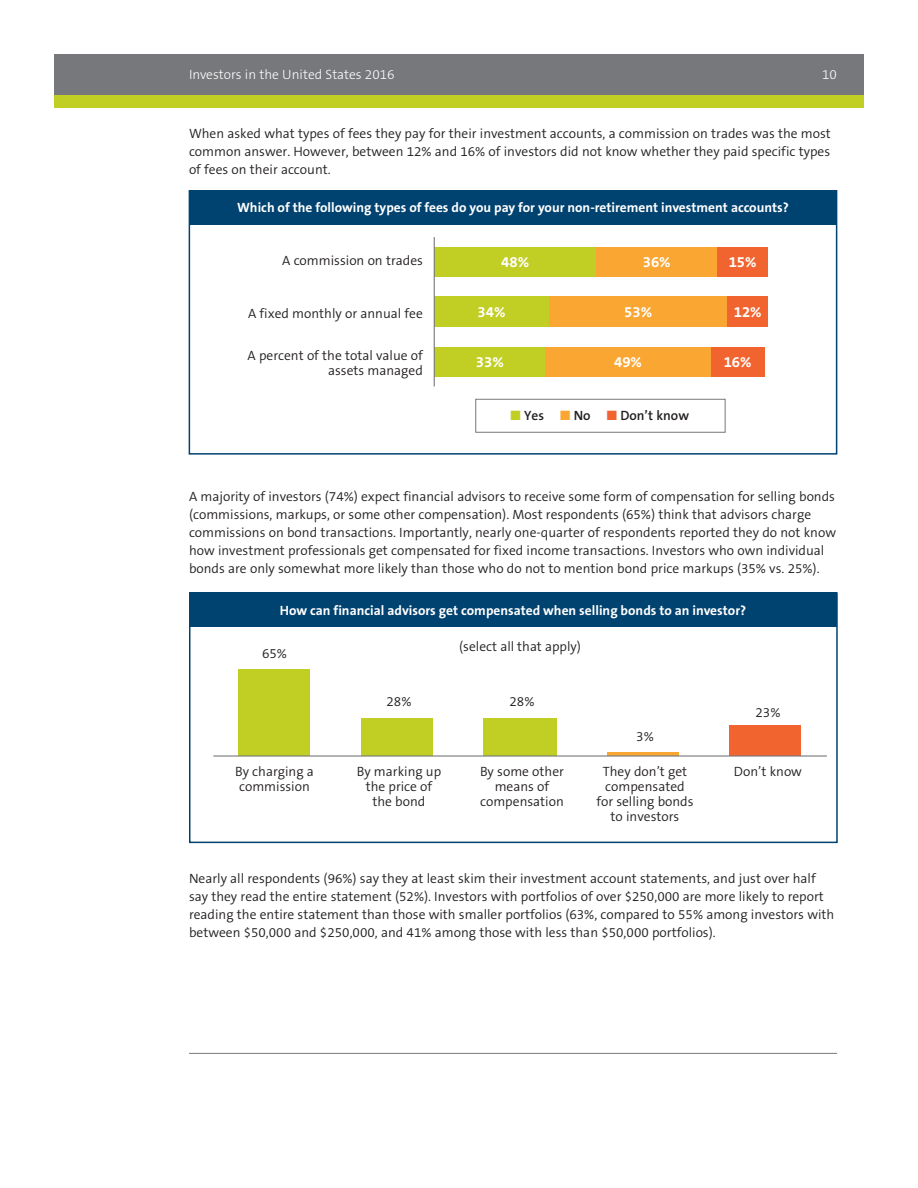
<style>
.page{position:relative;width:918px;height:1188px;background:#fff}
.page>*{position:absolute;margin:0;border:0;box-sizing:border-box;transform-origin:0 0}
.t1{font:700 15px "The Sans B7";color:#fff}
.text{font:300 13.5px/18px "The Sans B4";color:#231f20}
.chart_head_rev_cente{font:700 13.5px "The Sans B7";color:#fff}
.t2{font:300 13.5px "The Sans B3";color:#fff}
.text-2{font:600 13.5px "The Sans B6";color:#231f20}
.s1{color:#c1ce23}
.s2{color:#faa633}
.s3{color:#f2642f}
</style>
<div class="page">
<div style="left:54px;top:54px;width:810px;height:54px;background:#c1ce23"></div>
<div style="left:54px;top:54px;width:810px;height:40px;background:#76787b"></div>
<hr style="left:189px;top:1053px;width:648px;height:1px;background:#76787b">
<div style="left:189px;top:190px;width:648px;height:35px;background:#004270"></div>
<div style="left:189px;top:592px;width:648px;height:35px;background:#004270"></div>
<div style="left:475px;top:399px;width:251px;height:34px;border:1px solid #76787b"></div>
<div style="left:189px;top:190px;width:648px;height:265px;border:2px solid #004270"></div>
<div style="left:434px;top:247px;width:162px;height:29px;background:#c1ce23"></div>
<div style="left:434px;top:297px;width:115px;height:30px;background:#c1ce23"></div>
<div style="left:434px;top:347px;width:111px;height:29px;background:#c1ce23"></div>
<div style="left:596px;top:247px;width:121px;height:29px;background:#faa633"></div>
<div style="left:549px;top:297px;width:179px;height:30px;background:#faa633"></div>
<div style="left:545px;top:347px;width:166px;height:29px;background:#faa633"></div>
<div style="left:717px;top:247px;width:51px;height:29px;background:#f2642f"></div>
<div style="left:728px;top:297px;width:40px;height:30px;background:#f2642f"></div>
<div style="left:711px;top:347px;width:54px;height:29px;background:#f2642f"></div>
<hr style="left:434px;top:237px;width:1px;height:149px;background:#76787b">
<div style="left:238px;top:669px;width:72px;height:87px;background:#c1ce23"></div>
<div style="left:361px;top:719px;width:71px;height:37px;background:#c1ce23"></div>
<div style="left:483px;top:719px;width:73px;height:37px;background:#c1ce23"></div>
<hr style="left:607px;top:753px;width:72px;height:3px;background:#faa633">
<div style="left:729px;top:726px;width:72px;height:30px;background:#f2642f"></div>
<hr style="left:213px;top:755px;width:614px;height:2px;background:#76787b">
<div style="left:189px;top:592px;width:649px;height:251px;border:2px solid #004270"></div>
<p class="t2" style="left:189px;top:67px;width:207px">Investors in the United States 2016</p>
<p class="t2" style="left:822px;top:67px;width:16px">10</p>
<p class="text" style="left:189px;top:125px;width:643px;text-align:justify">When asked what types of fees they pay for their investment accounts, a commission on trades was the most common answer. However, between 12% and 16% of investors did not know whether they paid specific types of fees on their account.</p>
<p class="chart_head_rev_cente" style="left:237px;top:201px;width:553px">Which of the following types of fees do you pay for your non-retirement investment accounts?</p>
<p class="text" style="left:282px;top:252px;width:142px">A commission on trades</p>
<p class="text" style="left:248px;top:305px;width:176px">A fixed monthly or annual fee</p>
<p class="text" style="left:248px;top:348px;width:177px;line-height:15px;text-align:right">A percent of the total value of assets managed</p>
<p class="t1" style="left:501px;top:254px;width:29px">48%</p>
<p class="t1" style="left:478px;top:304px;width:29px">34%</p>
<p class="t1" style="left:476px;top:354px;width:29px">33%</p>
<p class="t1" style="left:643px;top:254px;width:29px">36%</p>
<p class="t1" style="left:624px;top:304px;width:29px">53%</p>
<p class="t1" style="left:614px;top:354px;width:29px">49%</p>
<p class="text-2" style="left:511px;top:409px;width:180px"><span class="s1">■</span> Yes <span class="s2">■</span> No <span class="s3">■</span> Don’t know</p>
<p class="t1" style="left:729px;top:254px;width:29px">15%</p>
<p class="t1" style="left:734px;top:304px;width:29px">12%</p>
<p class="t1" style="left:724px;top:354px;width:29px">16%</p>
<p class="text" style="left:189px;top:488px;width:649px">A majority of investors (74%) expect financial advisors to receive some form of compensation for selling bonds (commissions, markups, or some other compensation). Most respondents (65%) think that advisors charge commissions on bond transactions. Importantly, nearly one-quarter of respondents reported they do not know how investment professionals get compensated for fixed income transactions. Investors who own individual bonds are only somewhat more likely than those who do not to mention bond price markups (35% vs. 25%).</p>
<p class="chart_head_rev_cente" style="left:280px;top:603px;width:468px">How can financial advisors get compensated when selling bonds to an investor?</p>
<p class="text" style="left:262px;top:645px;width:26px">65%</p>
<p class="text" style="left:459px;top:638px;width:123px">(select all that apply)</p>
<p class="text" style="left:387px;top:693px;width:26px">28%</p>
<p class="text" style="left:510px;top:693px;width:26px">28%</p>
<p class="text" style="left:636px;top:728px;width:19px">3%</p>
<p class="text" style="left:756px;top:704px;width:26px">23%</p>
<p class="text" style="left:235px;top:763px;width:80px">By charging a</p>
<p class="text" style="left:357px;top:763px;width:86px">By marking up</p>
<p class="text" style="left:480px;top:763px;width:86px">By some other</p>
<p class="text" style="left:603px;top:763px;width:86px">They don’t get</p>
<p class="text" style="left:734px;top:763px;width:70px">Don’t know</p>
<p class="text" style="left:239px;top:778px;width:72px">commission</p>
<p class="text" style="left:366px;top:778px;width:68px">the price of</p>
<p class="text" style="left:495px;top:778px;width:56px">means of</p>
<p class="text" style="left:605px;top:778px;width:81px">compensated</p>
<p class="text" style="left:372px;top:793px;width:54px">the bond</p>
<p class="text" style="left:480px;top:793px;width:85px">compensation</p>
<p class="text" style="left:596px;top:794px;width:99px;line-height:15px;text-align:center">for selling bonds to investors</p>
<p class="text" style="left:189px;top:870px;width:647px">Nearly all respondents (96%) say they at least skim their investment account statements, and just over half say they read the entire statement (52%). Investors with portfolios of over $250,000 are more likely to report reading the entire statement than those with smaller portfolios (63%, compared to 55% among investors with between $50,000 and $250,000, and 41% among those with less than $50,000 portfolios).</p>
</div>
